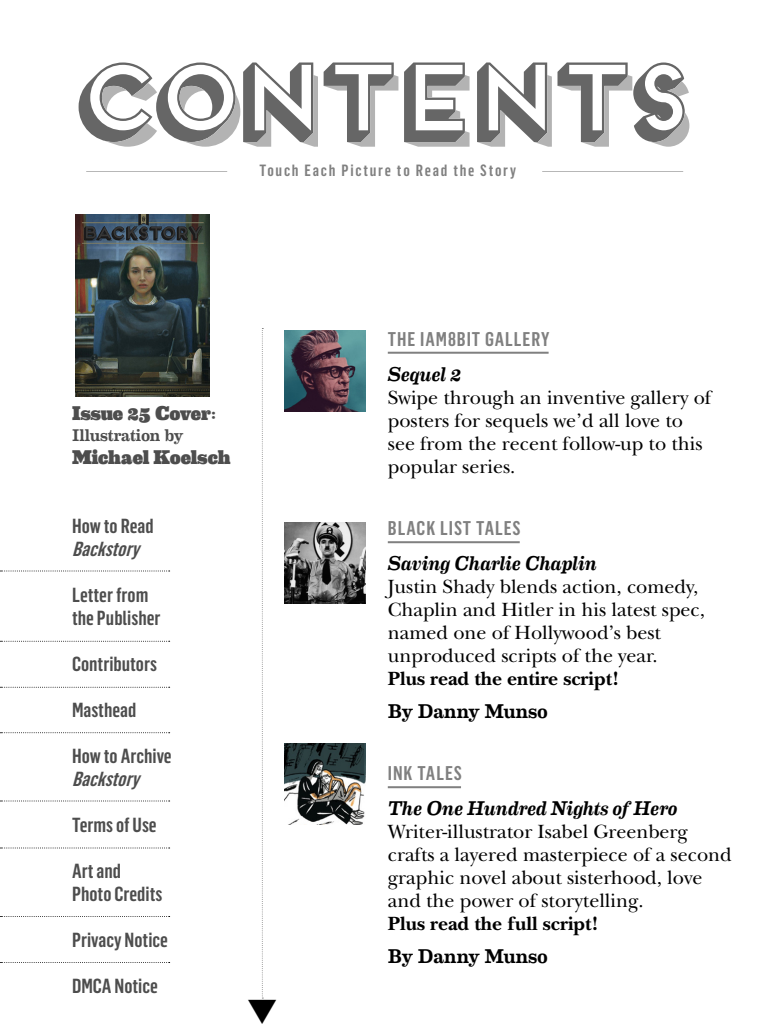
<style>
.page{position:relative;width:768px;height:1024px;background:#fff}
.page>*{position:absolute;margin:0;border:0;box-sizing:border-box;transform-origin:0 0}
.t1{font:20px/23px "New Baskerville Std";color:#000}
.t2{font:600 condensed 20px/23px "Flama";color:#4d4d4d}
.t3{font:italic 500 20px "Eames Century Modern";letter-spacing:-.01em;color:#000}
.t4{font:700 20px "New Baskerville Std";color:#000}
.t5{font:900 20px "Eames Century Modern";letter-spacing:-.01em;color:#4d4d4d}
.t6{font:500 20px "Eames Century Modern";letter-spacing:-.01em;color:#000}
.t7{font:italic 600 condensed 20px "Flama";color:#4d4d4d}
.t8{font:600 condensed 19.5px "Flama";letter-spacing:.05em;color:#808080}
.t9{font:500 17px "Eames Century Modern";letter-spacing:-.005em;color:#4d4d4d}
.t10{font:600 condensed 16px "Flama";letter-spacing:.11em;color:#808080}
</style>
<div class="page">
<img style="left:285px;top:330px;width:81px;height:81px">
<img style="left:285px;top:522px;width:81px;height:81px">
<img style="left:285px;top:743px;width:81px;height:82px">
<hr style="left:388px;top:352px;width:161px;height:2px;background:#808080">
<hr style="left:388px;top:541px;width:132px;height:2px;background:#808080">
<hr style="left:388px;top:786px;width:73px;height:2px;background:#808080">
<svg style="left:79px;top:62px;width:604px;height:78px"></svg>
<svg style="left:102px;top:75px;width:587px;height:72px"></svg>
<hr style="left:86px;top:171px;width:141px;height:1px;background:#999">
<hr style="left:542px;top:171px;width:141px;height:1px;background:#999">
<img style="left:75px;top:214px;width:135px;height:182px">
<svg style="left:0;top:570px;width:170px;height:2px"></svg>
<svg style="left:0;top:641px;width:170px;height:1px"></svg>
<svg style="left:0;top:687px;width:170px;height:1px"></svg>
<svg style="left:0;top:732px;width:170px;height:1px"></svg>
<svg style="left:0;top:800px;width:170px;height:2px"></svg>
<svg style="left:0;top:848px;width:170px;height:1px"></svg>
<svg style="left:0;top:916px;width:170px;height:1px"></svg>
<svg style="left:0;top:962px;width:170px;height:1px"></svg>
<svg style="left:261px;top:328px;width:3px;height:671px"></svg>
<p class="t10" style="left:260px;top:161px;width:258px">Touch Each Picture to Read the Story</p>
<p class="t5" style="left:72px;top:398px;width:145px">Issue 25 Cover:</p>
<p class="t9" style="left:72px;top:422px;width:113px">Illustration by</p>
<p class="t5" style="left:72px;top:442px;width:160px">Michael Koelsch</p>
<p class="t2" style="left:72px;top:514px;width:83px">How to Read</p>
<p class="t7" style="left:72px;top:537px;width:68px">Backstory</p>
<p class="t2" style="left:72px;top:583px;width:90px">Letter from the Publisher</p>
<p class="t2" style="left:72px;top:652px;width:86px">Contributors</p>
<p class="t2" style="left:72px;top:698px;width:66px">Masthead</p>
<p class="t2" style="left:72px;top:744px;width:101px">How to Archive</p>
<p class="t7" style="left:72px;top:767px;width:68px">Backstory</p>
<p class="t2" style="left:72px;top:813px;width:86px">Terms of Use</p>
<p class="t2" style="left:72px;top:859px;width:92px">Art and<br>Photo Credits</p>
<p class="t2" style="left:72px;top:928px;width:97px">Privacy Notice</p>
<p class="t2" style="left:72px;top:974px;width:87px">DMCA Notice</p>
<p class="t8" style="left:388px;top:328px;width:163px">THE IAM8BIT GALLERY</p>
<p class="t3" style="left:388px;top:359px;width:74px">Sequel 2</p>
<p class="t1" style="left:388px;top:386px;width:325px">Swipe through an inventive gallery of posters for sequels we’d all love to see from the recent follow-up to this popular series.</p>
<p class="t8" style="left:388px;top:517px;width:134px">BLACK LIST TALES</p>
<p class="t3" style="left:388px;top:548px;width:210px">Saving Charlie Chaplin</p>
<p class="t1" style="left:388px;top:575px;width:319px">Justin Shady blends action, comedy, Chaplin and Hitler in his latest spec, named one of Hollywood’s best unproduced scripts of the year.</p>
<p class="t4" style="left:388px;top:667px;width:233px">Plus read the entire script!</p>
<p class="t6" style="left:388px;top:696px;width:162px">By Danny Munso</p>
<p class="t8" style="left:388px;top:762px;width:76px">INK TALES</p>
<p class="t3" style="left:388px;top:793px;width:291px">The One Hundred Nights of Hero</p>
<p class="t1" style="left:388px;top:820px;width:345px">Writer-illustrator Isabel Greenberg crafts a layered masterpiece of a second graphic novel about sisterhood, love and the power of storytelling.</p>
<p class="t4" style="left:388px;top:912px;width:213px">Plus read the full script!</p>
<p class="t6" style="left:388px;top:941px;width:162px">By Danny Munso</p>
</div>
